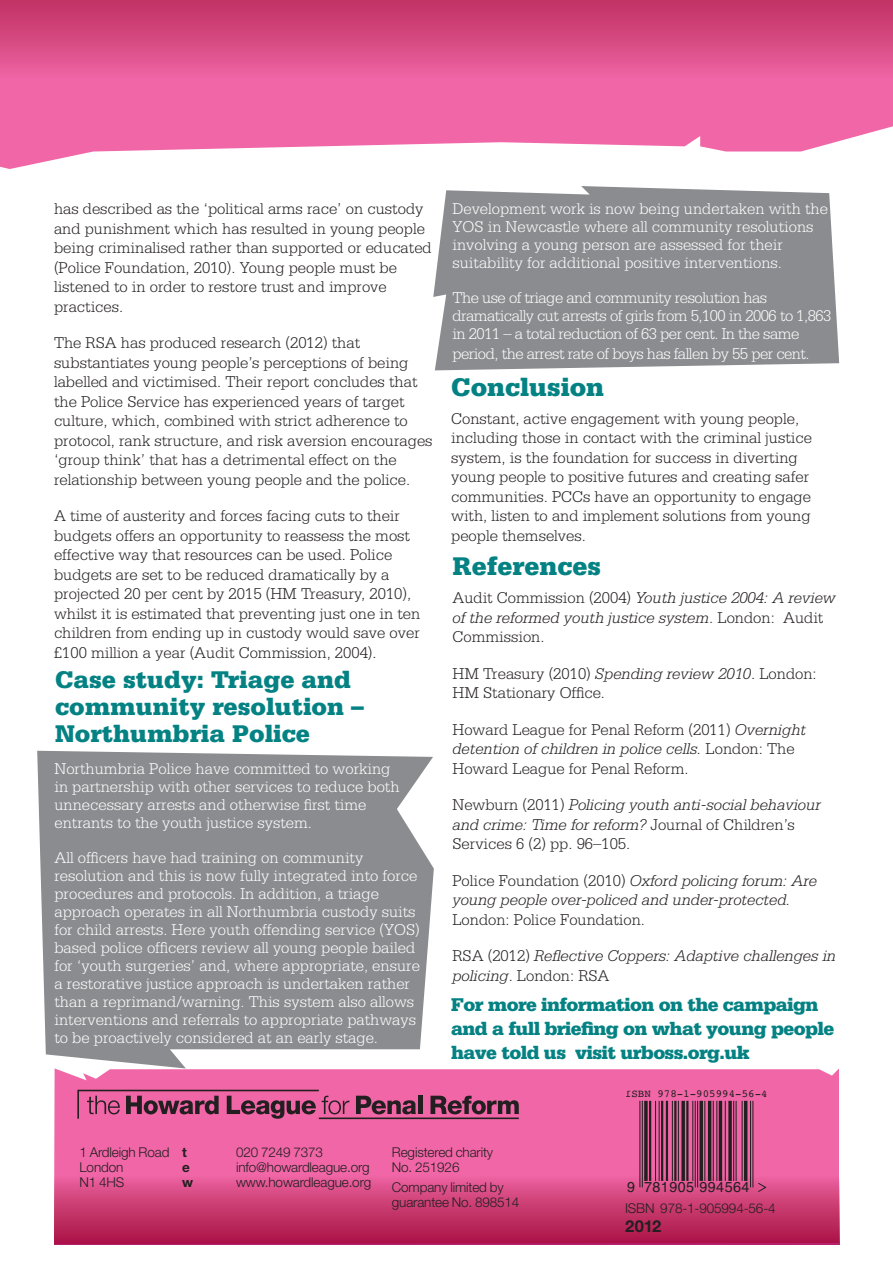
<style>
.page{position:relative;width:893px;height:1263px;background:#fff}
.page>*{position:absolute;margin:0;border:0;box-sizing:border-box;transform-origin:0 0}
.H2_teal{font:900 27px "Serifa";color:#048283}
.H2_teal-2{font:900 25.5px/27px "Serifa";color:#048283}
.H2_teal-3{font:900 19.5px/24px "Serifa";letter-spacing:-.03em;color:#048283}
.Body{font:300 16.5px/19.5px "Serifa";color:#231f20}
.Body-2{font:300 16.5px/18px "Serifa";color:#fff}
.Body-3{font:italic 300 16.5px/19.5px "Serifa";color:#231f20}
.Body-4{font:300 16.5px/18px "Serifa";letter-spacing:-.03em;color:#fff}
.BACK_PAGE___Price{font:700 16.5px "Helvetica Neue LT";color:#231f20}
.t1{font:14.4px "Helvetica";letter-spacing:.025em;color:#231f20}
.BACK_PAGE___HL_Addre{font:300 13.5px/15px "Helvetica Neue LT";letter-spacing:-.01em;color:#231f20}
.BACK_PAGE___HL_Addre-2{font:700 13.5px "Helvetica Neue LT";color:#231f20}
.t2{font:10.8px "Courier";color:#231f20}
.s1{font-style:normal}
.s2{font-style:italic}
</style>
<div class="page">
<svg style="left:37px;top:751px;width:397px;height:317px;background:#949699"></svg>
<svg style="left:433px;top:186px;width:406px;height:184px;background:#929496"></svg>
<div style="left:54px;top:1068px;width:785px;height:106px;background:#f166a7"></div>
<svg style="left:0;top:79px;width:893px;height:90px;fill:#f166a7"></svg>
<div style="left:0;top:0;width:893px;height:79px;background:linear-gradient(to bottom,#c03163,#ee64a3)"></div>
<div style="left:54px;top:1174px;width:785px;height:70px;background:linear-gradient(to bottom,#eb64a0,#a91243)"></div>
<svg style="left:356px;top:1096px;width:60px;height:18px"></svg>
<hr style="left:418px;top:1096px;width:4px;height:18px;background:#231f20">
<svg style="left:430px;top:1096px;width:89px;height:18px;background:#864160"></svg>
<svg style="left:77px;top:1090px;width:272px;height:29px;background:#b3507e"></svg>
<hr style="left:319px;top:1117px;width:200px;height:2px;background:#231f20">
<hr style="left:639px;top:1101px;width:1px;height:86px;background:#231f20">
<hr style="left:642px;top:1101px;width:1px;height:86px;background:#231f20">
<svg style="left:644px;top:1101px;width:4px;height:80px"></svg>
<hr style="left:649px;top:1101px;width:2px;height:80px;background:#231f20">
<hr style="left:655px;top:1101px;width:1px;height:80px;background:#231f20">
<hr style="left:659px;top:1101px;width:1px;height:80px;background:#231f20">
<hr style="left:661px;top:1101px;width:2px;height:80px;background:#231f20">
<hr style="left:666px;top:1101px;width:2px;height:80px;background:#231f20">
<hr style="left:672px;top:1101px;width:1px;height:80px;background:#231f20">
<hr style="left:674px;top:1101px;width:2px;height:80px;background:#231f20">
<hr style="left:678px;top:1101px;width:1px;height:80px;background:#231f20">
<svg style="left:681px;top:1101px;width:4px;height:80px"></svg>
<hr style="left:686px;top:1101px;width:2px;height:80px;background:#231f20">
<hr style="left:692px;top:1101px;width:1px;height:80px;background:#231f20">
<hr style="left:695px;top:1101px;width:1px;height:86px;background:#231f20">
<hr style="left:697px;top:1101px;width:1px;height:86px;background:#231f20">
<svg style="left:699px;top:1101px;width:4px;height:80px"></svg>
<hr style="left:704px;top:1101px;width:1px;height:80px;background:#231f20">
<hr style="left:708px;top:1101px;width:3px;height:80px;background:#231f20">
<hr style="left:713px;top:1101px;width:1px;height:80px;background:#231f20">
<hr style="left:716px;top:1101px;width:1px;height:80px;background:#231f20">
<hr style="left:719px;top:1101px;width:3px;height:80px;background:#231f20">
<hr style="left:725px;top:1101px;width:1px;height:80px;background:#231f20">
<svg style="left:728px;top:1101px;width:4px;height:80px"></svg>
<hr style="left:733px;top:1101px;width:1px;height:80px;background:#231f20">
<hr style="left:736px;top:1101px;width:1px;height:80px;background:#231f20">
<hr style="left:742px;top:1101px;width:1px;height:80px;background:#231f20">
<hr style="left:744px;top:1101px;width:3px;height:80px;background:#231f20">
<hr style="left:750px;top:1101px;width:1px;height:86px;background:#231f20">
<hr style="left:752px;top:1101px;width:1px;height:86px;background:#231f20">
<svg style="left:757px;top:1182px;width:10px;height:11px"></svg>
<p class="Body" style="left:54px;top:199px;width:379px">has described as the ‘political arms race’ on custody and punishment which has resulted in young people being criminalised rather than supported or educated (Police Foundation, 2010). Young people must be listened to in order to restore trust and improve practices.</p>
<p class="Body" style="left:54px;top:333px;width:380px">The RSA has produced research (2012) that substantiates young people’s perceptions of being labelled and victimised. Their report concludes that the Police Service has experienced years of target culture, which, combined with strict adherence to protocol, rank structure, and risk aversion encourages ‘group think’ that has a detrimental effect on the relationship between young people and the police.</p>
<p class="Body" style="left:54px;top:506px;width:368px">A time of austerity and forces facing cuts to their budgets offers an opportunity to reassess the most effective way that resources can be used. Police budgets are set to be reduced dramatically by a projected 20 per cent by 2015 (HM Treasury, 2010), whilst it is estimated that preventing just one in ten children from ending up in custody would save over £100 million a year (Audit Commission, 2004).</p>
<p class="H2_teal-2" style="left:55px;top:666px;width:310px">Case study: Triage and community resolution –<br>Northumbria Police</p>
<p class="Body-2" style="left:54px;top:759px;width:347px">Northumbria Police have committed to working in partnership with other services to reduce both unnecessary arrests and otherwise first time entrants to the youth justice system.</p>
<p class="Body-2" style="left:54px;top:848px;width:367px">All officers have had training on community resolution and this is now fully integrated into force procedures and protocols. In addition, a triage approach operates in all Northumbria custody suits for child arrests. Here youth offending service (YOS) based police officers review all young people bailed for ‘youth surgeries’ and, where appropriate, ensure a restorative justice approach is undertaken rather than a reprimand/warning. This system also allows interventions and referrals to appropriate pathways to be proactively considered at an early stage.</p>
<p class="Body-2" style="left:452px;top:200px;width:377px">Development work is now being undertaken with the YOS in Newcastle where all community resolutions involving a young person are assessed for their suitability for additional positive interventions.</p>
<p class="Body-4" style="left:452px;top:289px;width:381px">The use of triage and community resolution has dramatically cut arrests of girls from 5,100 in 2006 to 1,863 in 2011 – a total reduction of 63 per cent. In the same</p>
<p class="Body-4" style="left:452px;top:344px;width:359px">period, the arrest rate of boys has fallen by 55 per cent.</p>
<p class="H2_teal" style="left:451px;top:371px;width:155px">Conclusion</p>
<p class="Body" style="left:451px;top:409px;width:362px">Constant, active engagement with young people, including those in contact with the criminal justice system, is the foundation for success in diverting young people to positive futures and creating safer communities. PCCs have an opportunity to engage with, listen to and implement solutions from young people themselves.</p>
<p class="H2_teal" style="left:452px;top:550px;width:150px">References</p>
<p class="Body-3" style="left:452px;top:588px;width:385px"><span class="s1">Audit Commission (2004)</span> Youth justice 2004: A review of the reformed youth justice system<span class="s1">. London: Audit<br>Commission.</span></p>
<p class="Body" style="left:452px;top:664px;width:366px">HM Treasury (2010) <span class="s2">Spending review 2010</span>. London:<br>HM Stationary Office.</p>
<p class="Body" style="left:452px;top:720px;width:355px">Howard League for Penal Reform (2011) <span class="s2">Overnight detention of children in police cells.</span> London: The<br>Howard League for Penal Reform.</p>
<p class="Body-3" style="left:452px;top:795px;width:370px"><span class="s1">Newburn (2011)</span> Policing youth anti-social behaviour and crime: Time for reform? <span class="s1">Journal of Children’s<br>Services 6 (2) pp. 96–105.</span></p>
<p class="Body-3" style="left:452px;top:871px;width:366px"><span class="s1">Police Foundation (2010)</span> Oxford policing forum: Are young people over-policed and under-protected.<br><span class="s1">London: Police Foundation.</span></p>
<p class="Body-3" style="left:452px;top:946px;width:385px"><span class="s1">RSA (2012)</span> Reflective Coppers: Adaptive challenges in policing<span class="s1">. London: RSA</span></p>
<p class="H2_teal-3" style="left:451px;top:992px;width:385px">For more information on the campaign and a full briefing on what young people have told us visit urboss.org.uk</p>
<p class="t2" style="left:625px;top:1085px;width:144px">ISBN 978-1-905994-56-4</p>
<p class="BACK_PAGE___HL_Addre" style="left:80px;top:1145px;width:91px">1 Ardleigh Road</p>
<p class="BACK_PAGE___HL_Addre" style="left:80px;top:1160px;width:45px">London</p>
<p class="BACK_PAGE___HL_Addre" style="left:80px;top:1175px;width:46px">N1 4HS</p>
<p class="t1" style="left:627px;top:1176px;width:124px">9 781905 994564</p>
<p class="BACK_PAGE___HL_Addre" style="left:392px;top:1145px;width:103px">Registered charity</p>
<p class="BACK_PAGE___HL_Addre" style="left:392px;top:1160px;width:69px">No. 251926</p>
<p class="BACK_PAGE___HL_Addre" style="left:392px;top:1179px;width:129px">Company limited by guarantee No. 898514</p>
<p class="BACK_PAGE___HL_Addre-2" style="left:182px;top:1144px;width:6px">t</p>
<p class="BACK_PAGE___HL_Addre" style="left:236px;top:1145px;width:88px">020 7249 7373</p>
<p class="BACK_PAGE___HL_Addre-2" style="left:182px;top:1159px;width:9px">e</p>
<p class="BACK_PAGE___HL_Addre" style="left:236px;top:1160px;width:135px">info@howardleague.org</p>
<p class="BACK_PAGE___HL_Addre-2" style="left:182px;top:1174px;width:12px">w</p>
<p class="BACK_PAGE___HL_Addre" style="left:236px;top:1175px;width:137px">www.howardleague.org</p>
<p class="BACK_PAGE___HL_Addre" style="left:625px;top:1200px;width:152px">ISBN 978-1-905994-56-4</p>
<p class="BACK_PAGE___Price" style="left:625px;top:1216px;width:38px">2012</p>
</div>
